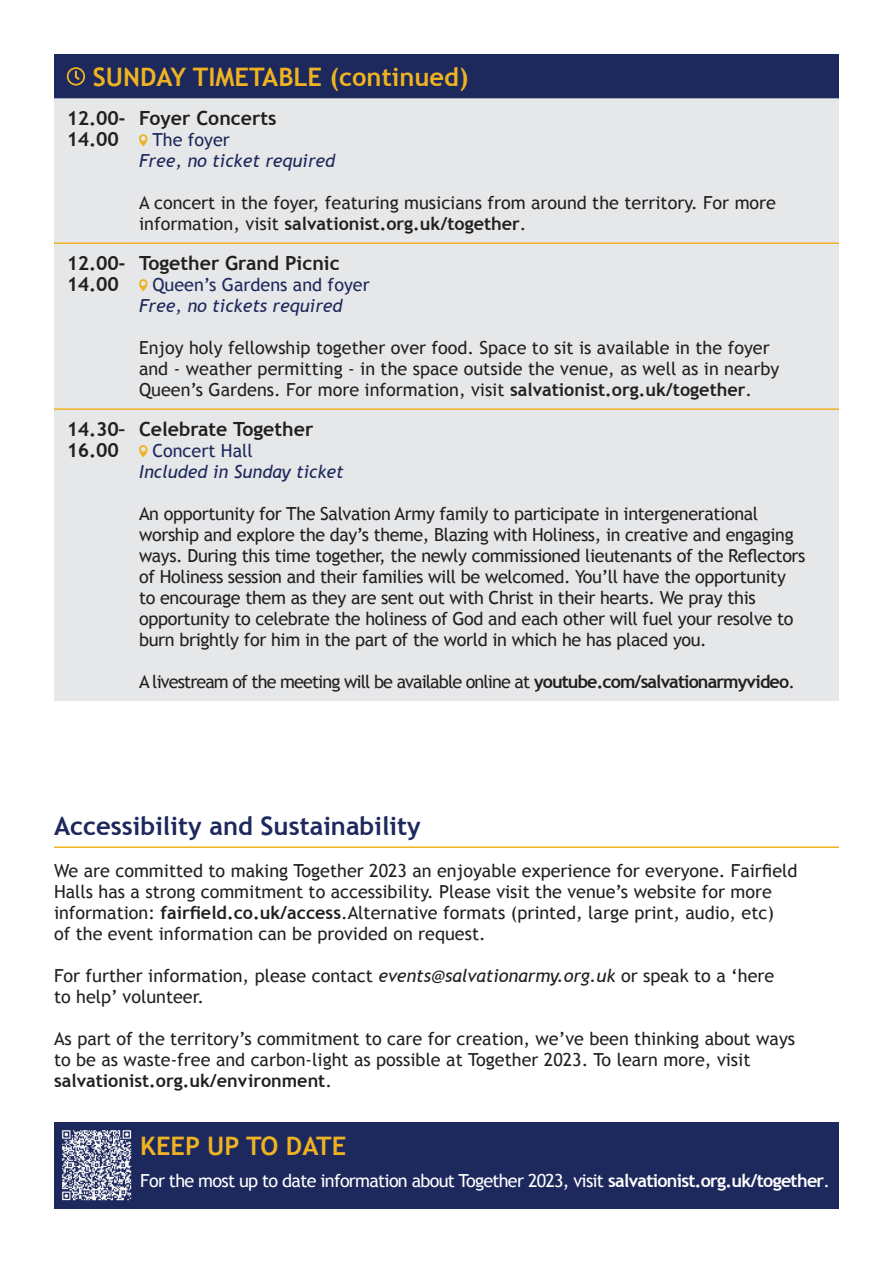
<style>
.page{position:relative;width:893px;height:1263px;background:#fff}
.page>*{position:absolute;margin:0;border:0;box-sizing:border-box;transform-origin:0 0}
.t1{font:700 25.5px "Trebuchet MS";color:#efb322}
.t2{font:700 25.5px "Trebuchet MS";color:#1d285c}
.t3{font:700 19.5px/21px "Trebuchet MS";color:#231f20}
.t4{font:18px/21px "Trebuchet MS";color:#231f20}
.t5{font:18px/21px "Trebuchet MS";letter-spacing:-.02em;color:#231f20}
.t6{font:18px "Trebuchet MS";letter-spacing:-.04em;color:#fff}
.t7{font:18px "Trebuchet MS";letter-spacing:-.05em;color:#231f20}
.t8{font:italic 18px "Trebuchet MS";color:#1d285c}
.t9{font:18px "Trebuchet MS";color:#1d285c}
.s1{font-weight:700}
.s2{font-style:italic}
</style>
<div class="page">
<div style="left:54px;top:54px;width:785px;height:44px;background:#1d285c"></div>
<div style="left:54px;top:98px;width:785px;height:603px;background:#e6e7e9"></div>
<hr style="left:54px;top:242px;width:72px;height:2px;background:#efb322">
<hr style="left:126px;top:242px;width:713px;height:2px;background:#efb322">
<hr style="left:54px;top:408px;width:72px;height:2px;background:#efb322">
<hr style="left:126px;top:408px;width:713px;height:2px;background:#efb322">
<svg style="left:67px;top:67px;width:18px;height:19px"></svg>
<svg style="left:139px;top:134px;width:8px;height:12px"></svg>
<svg style="left:139px;top:279px;width:8px;height:12px"></svg>
<svg style="left:139px;top:445px;width:8px;height:12px"></svg>
<hr style="left:54px;top:846px;width:785px;height:2px;background:#efb322">
<div style="left:54px;top:1123px;width:785px;height:86px;background:#1d285c"></div>
<img style="left:62px;top:1130px;width:70px;height:71px">
<p class="t1" style="left:93px;top:61px;width:377px">SUNDAY TIMETABLE (continued)</p>
<p class="t3" style="left:67px;top:108px;width:61px">12.00-<br>14.00</p>
<p class="t3" style="left:139px;top:108px;width:139px">Foyer Concerts</p>
<p class="t9" style="left:152px;top:129px;width:79px">The foyer</p>
<p class="t8" style="left:139px;top:150px;width:198px">Free, no ticket required</p>
<p class="t4" style="left:139px;top:193px;width:639px">A concert in the foyer, featuring musicians from around the territory. For more information, visit <span class="s1">salvationist.org.uk/together</span>.</p>
<p class="t3" style="left:67px;top:253px;width:61px">12.00-<br>14.00</p>
<p class="t3" style="left:139px;top:253px;width:202px">Together Grand Picnic</p>
<p class="t9" style="left:152px;top:274px;width:219px">Queen’s Gardens and foyer</p>
<p class="t8" style="left:139px;top:295px;width:205px">Free, no tickets required</p>
<p class="t4" style="left:139px;top:338px;width:642px">Enjoy holy fellowship together over food. Space to sit is available in the foyer and - weather permitting - in the space outside the venue, as well as in nearby<br>Queen’s Gardens. For more information, visit <span class="s1">salvationist.org.uk/together</span>.</p>
<p class="t3" style="left:67px;top:419px;width:61px">14.30–<br>16.00</p>
<p class="t3" style="left:139px;top:419px;width:176px">Celebrate Together</p>
<p class="t9" style="left:152px;top:440px;width:102px">Concert Hall</p>
<p class="t8" style="left:139px;top:461px;width:206px">Included in Sunday ticket</p>
<p class="t5" style="left:139px;top:504px;width:668px">An opportunity for The Salvation Army family to participate in intergenerational worship and explore the day’s theme, Blazing with Holiness, in creative and engaging ways. During this time together, the newly commissioned lieutenants of the Reflectors of Holiness session and their families will be welcomed. You’ll have the opportunity to encourage them as they are sent out with Christ in their hearts. We pray this opportunity to celebrate the holiness of God and each other will fuel your resolve to burn brightly for him in the part of the world in which he has placed you.</p>
<p class="t7" style="left:139px;top:671px;width:657px">A livestream of the meeting will be available online at <span class="s1">youtube.com/salvationarmyvideo</span>.</p>
<p class="t2" style="left:54px;top:810px;width:368px">Accessibility and Sustainability</p>
<p class="t4" style="left:54px;top:860px;width:745px">We are committed to making Together 2023 an enjoyable experience for everyone. Fairfield Halls has a strong commitment to accessibility. Please visit the venue’s website for more information: <span class="s1">fairfield.co.uk/access</span>.Alternative formats (printed, large print, audio, etc)<br>of the event information can be provided on request.</p>
<p class="t4" style="left:54px;top:965px;width:722px">For further information, please contact <span class="s2">events@salvationarmy.org.uk</span> or speak to a ‘here to help’ volunteer.</p>
<p class="t4" style="left:54px;top:1028px;width:743px">As part of the territory’s commitment to care for creation, we’ve been thinking about ways to be as waste-free and carbon-light as possible at Together 2023. To learn more, visit <span class="s1">salvationist.org.uk/environment</span>.</p>
<p class="t1" style="left:140px;top:1130px;width:207px">KEEP UP TO DATE</p>
<p class="t6" style="left:140px;top:1170px;width:691px">For the most up to date information about Together 2023, visit <span class="s1">salvationist.org.uk/together</span>.</p>
</div>
